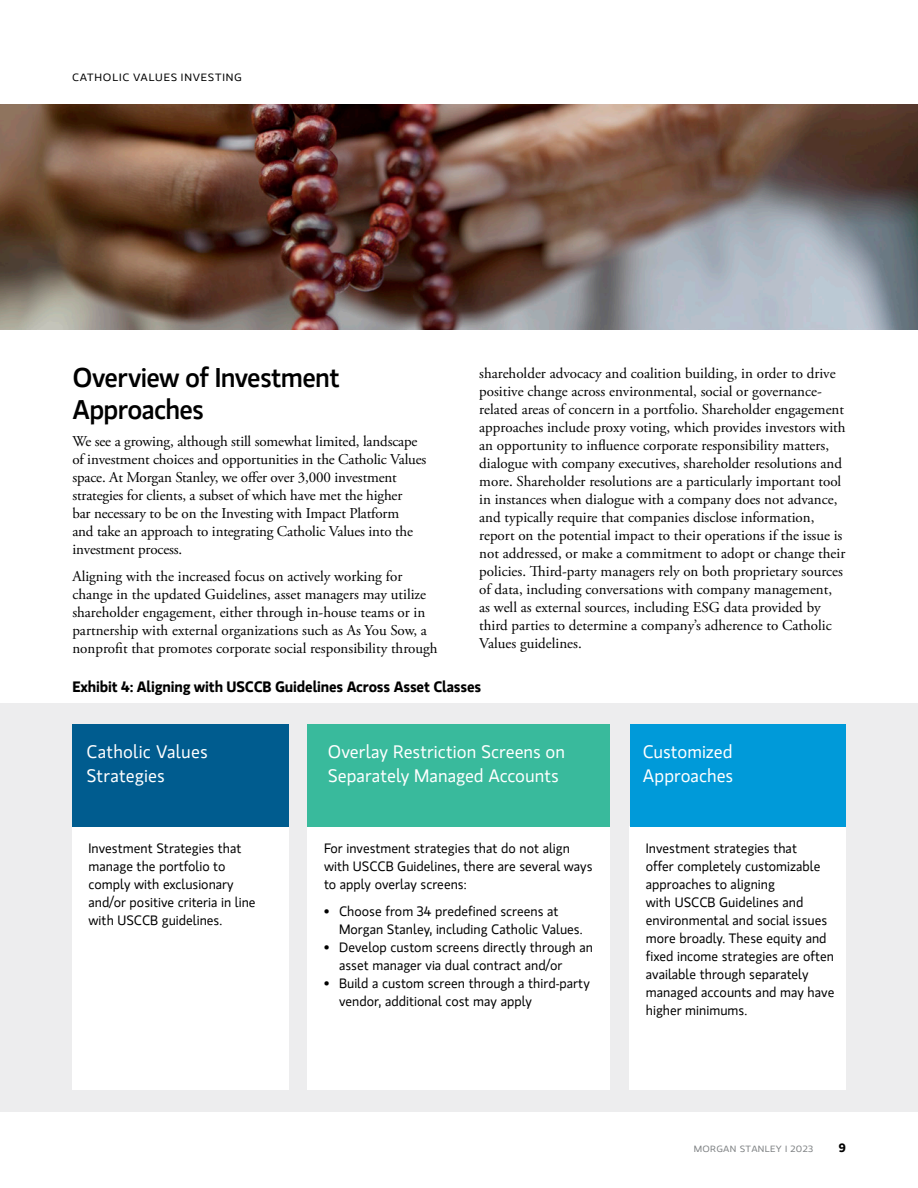
<style>
.page{position:relative;width:918px;height:1188px;background:#fff}
.page>*{position:absolute;margin:0;border:0;box-sizing:border-box;transform-origin:0 0}
.t1{font:500 27px/31.5px "MS Gloriola II Std";letter-spacing:-.025em;color:#000}
.t2{font:18px/24px "MS Gloriola II Std";color:#fff}
.t3{font:15px/18px "Adobe Garamond Pro";color:#000}
.t4{font:700 15px "MS Gloriola II Std";letter-spacing:-.01em;color:#000}
.t5{font:13.5px/18px "MS Gloriola II Std";color:#000}
.t6{font:700 12px "MS Gloriola II Std";color:#000}
.t7{font:10.5px "MS Gloriola II Std";letter-spacing:.065em;color:#000;scale:1.1 1}
.s1{font-weight:300}
</style>
<div class="page">
<div style="left:0;top:704px;width:918px;height:408px;background:#ededee"></div>
<img style="left:0;top:105px;width:918px;height:225px">
<div style="left:72px;top:826px;width:216px;height:264px;background:#fff"></div>
<div style="left:72px;top:724px;width:216px;height:102px;background:#005c8f"></div>
<div style="left:630px;top:826px;width:216px;height:264px;background:#fff"></div>
<div style="left:630px;top:724px;width:216px;height:102px;background:#009ad9"></div>
<div style="left:308px;top:826px;width:302px;height:264px;background:#fff"></div>
<div style="left:308px;top:724px;width:302px;height:102px;background:#39ba9c"></div>
<p class="t7" style="left:72px;top:70px;width:156px">CATHOLIC VALUES INVESTING</p>
<h1 class="t1" style="left:72px;top:361px;width:269px">Overview of Investment<br>Approaches</h1>
<p class="t3" style="left:72px;top:432px;width:356px">We see a growing, although still somewhat limited, landscape of investment choices and opportunities in the Catholic Values space. At Morgan Stanley, we offer over 3,000 investment strategies for clients, a subset of which have met the higher<br>bar necessary to be on the Investing with Impact Platform<br>and take an approach to integrating Catholic Values into the investment process.</p>
<p class="t3" style="left:72px;top:567px;width:367px">Aligning with the increased focus on actively working for change in the updated Guidelines, asset managers may utilize shareholder engagement, either through in-house teams or in partnership with external organizations such as As You Sow, a nonprofit that promotes corporate social responsibility through</p>
<p class="t3" style="left:479px;top:365px;width:368px">shareholder advocacy and coalition building, in order to drive positive change across environmental, social or governance&shy;related areas of concern in a portfolio. Shareholder engagement approaches include proxy voting, which provides investors with an opportunity to influence corporate responsibility matters, dialogue with company executives, shareholder resolutions and more. Shareholder resolutions are a particularly important tool in instances when dialogue with a company does not advance, and typically require that companies disclose information, report on the potential impact to their operations if the issue is not addressed, or make a commitment to adopt or change their policies. Third-party managers rely on both proprietary sources of data, including conversations with company management, as well as external sources, including ESG data provided by third parties to determine a company’s adherence to Catholic Values guidelines.</p>
<p class="t4" style="left:72px;top:676px;width:410px">Exhibit 4: Aligning with USCCB Guidelines Across Asset Classes</p>
<p class="t2" style="left:87px;top:740px;width:123px">Catholic Values<br>Strategies</p>
<p class="t5" style="left:89px;top:839px;width:169px">Investment Strategies that manage the portfolio to comply with exclusionary and/or positive criteria in line with USCCB guidelines.</p>
<p class="t2" style="left:328px;top:740px;width:239px">Overlay Restriction Screens on<br>Separately Managed Accounts</p>
<p class="t5" style="left:324px;top:839px;width:270px">For investment strategies that do not align with USCCB Guidelines, there are several ways to apply overlay screens:</p>
<p class="t5" style="left:339px;top:902px;width:245px;text-indent:-15px"><span class="s1">•</span> Choose from 34 predefined screens at<br>Morgan Stanley, including Catholic Values.</p>
<p class="t5" style="left:339px;top:938px;width:255px;text-indent:-15px"><span class="s1">•</span> Develop custom screens directly through an asset manager via dual contract and/or</p>
<p class="t5" style="left:339px;top:974px;width:252px;text-indent:-15px"><span class="s1">•</span> Build a custom screen through a third-party vendor, additional cost may apply</p>
<p class="t2" style="left:643px;top:740px;width:92px">Customized<br>Approaches</p>
<p class="t5" style="left:646px;top:839px;width:190px">Investment strategies that<br>offer completely customizable approaches to aligning<br>with USCCB Guidelines and environmental and social issues more broadly. These equity and fixed income strategies are often available through separately managed accounts and may have higher minimums.</p>
<p class="t6" style="left:839px;top:1139px;width:9px">9</p>
</div>
